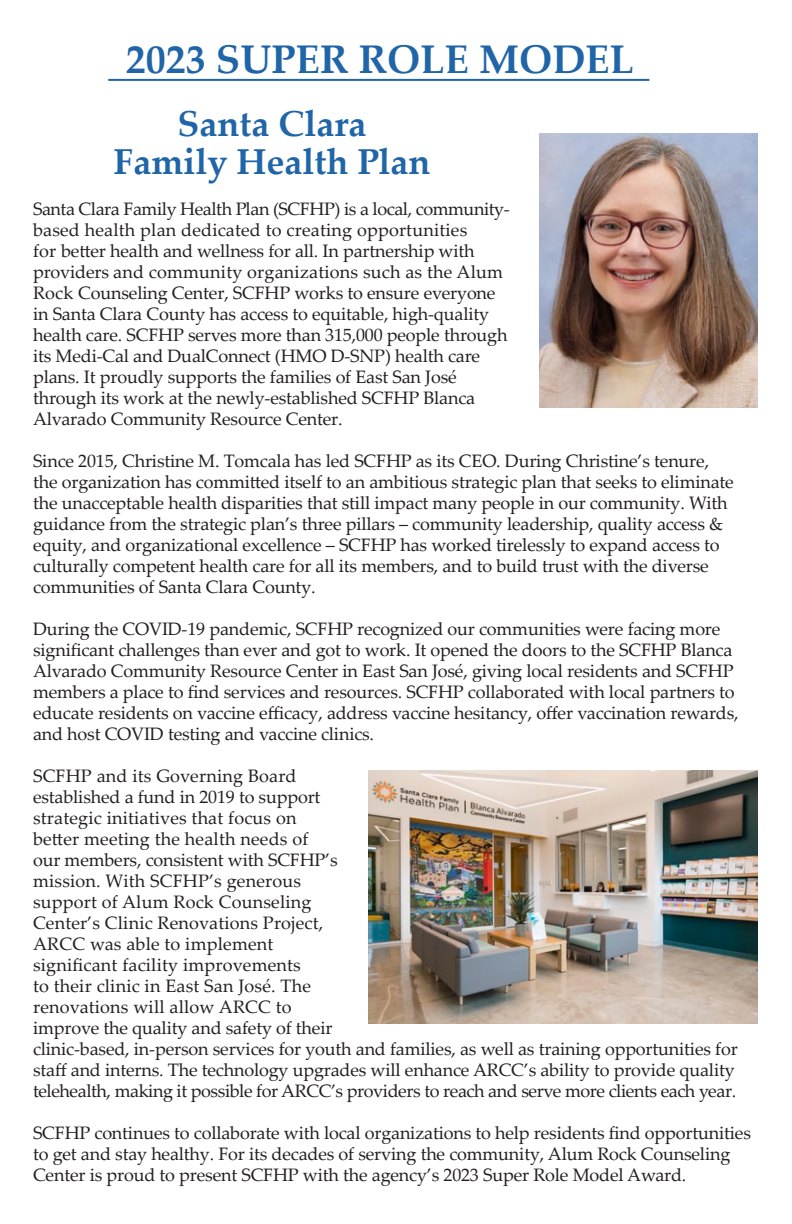
<style>
.page{position:relative;width:792px;height:1224px;background:#fff}
.page>*{position:absolute;margin:0;border:0;box-sizing:border-box;transform-origin:0 0}
.t1{font:700 40px "Palatino Linotype";color:#2065a7}
.t2{font:700 36px/38px "Palatino Linotype";color:#2065a7;text-align:center}
.t3{font:18px/21px "Palatino Linotype";letter-spacing:-.01em;color:#231f20}
</style>
<div class="page">
<hr style="left:108px;top:79px;width:541px;height:2px;background:#2065a7">
<img style="left:540px;top:134px;width:217px;height:274px">
<img style="left:369px;top:770px;width:388px;height:254px">
<p class="t1" style="left:126px;top:31px;width:510px">2023 SUPER ROLE MODEL</p>
<p class="t2" style="left:114px;top:103px;width:318px">Santa Clara<br>Family Health Plan</p>
<p class="t3" style="left:33px;top:198px;width:478px">Santa Clara Family Health Plan (SCFHP) is a local, community&shy;based health plan dedicated to creating opportunities<br>for better health and wellness for all. In partnership with providers and community organizations such as the Alum Rock Counseling Center, SCFHP works to ensure everyone in Santa Clara County has access to equitable, high-quality health care. SCFHP serves more than 315,000 people through its Medi-Cal and DualConnect (HMO D-SNP) health care plans. It proudly supports the families of East San José through its work at the newly-established SCFHP Blanca Alvarado Community Resource Center.</p>
<p class="t3" style="left:33px;top:450px;width:702px">Since 2015, Christine M. Tomcala has led SCFHP as its CEO. During Christine’s tenure, the organization has committed itself to an ambitious strategic plan that seeks to eliminate the unacceptable health disparities that still impact many people in our community. With guidance from the strategic plan’s three pillars – community leadership, quality access &amp; equity, and organizational excellence – SCFHP has worked tirelessly to expand access to culturally competent health care for all its members, and to build trust with the diverse communities of Santa Clara County.</p>
<p class="t3" style="left:33px;top:618px;width:707px">During the COVID-19 pandemic, SCFHP recognized our communities were facing more significant challenges than ever and got to work. It opened the doors to the SCFHP Blanca Alvarado Community Resource Center in East San José, giving local residents and SCFHP members a place to find services and resources. SCFHP collaborated with local partners to educate residents on vaccine efficacy, address vaccine hesitancy, offer vaccination rewards, and host COVID testing and vaccine clinics.</p>
<p class="t3" style="left:33px;top:765px;width:706px">SCFHP and its Governing Board<br>established a fund in 2019 to support<br>strategic initiatives that focus on<br>better meeting the health needs of<br>our members, consistent with SCFHP’s<br>mission. With SCFHP’s generous<br>support of Alum Rock Counseling<br>Center’s Clinic Renovations Project,<br>ARCC was able to implement<br>significant facility improvements<br>to their clinic in East San José. The<br>renovations will allow ARCC to<br>improve the quality and safety of their<br>clinic-based, in-person services for youth and families, as well as training opportunities for staff and interns. The technology upgrades will enhance ARCC’s ability to provide quality telehealth, making it possible for ARCC’s providers to reach and serve more clients each year.</p>
<p class="t3" style="left:33px;top:1122px;width:719px">SCFHP continues to collaborate with local organizations to help residents find opportunities to get and stay healthy. For its decades of serving the community, Alum Rock Counseling<br>Center is proud to present SCFHP with the agency’s 2023 Super Role Model Award.</p>
</div>
